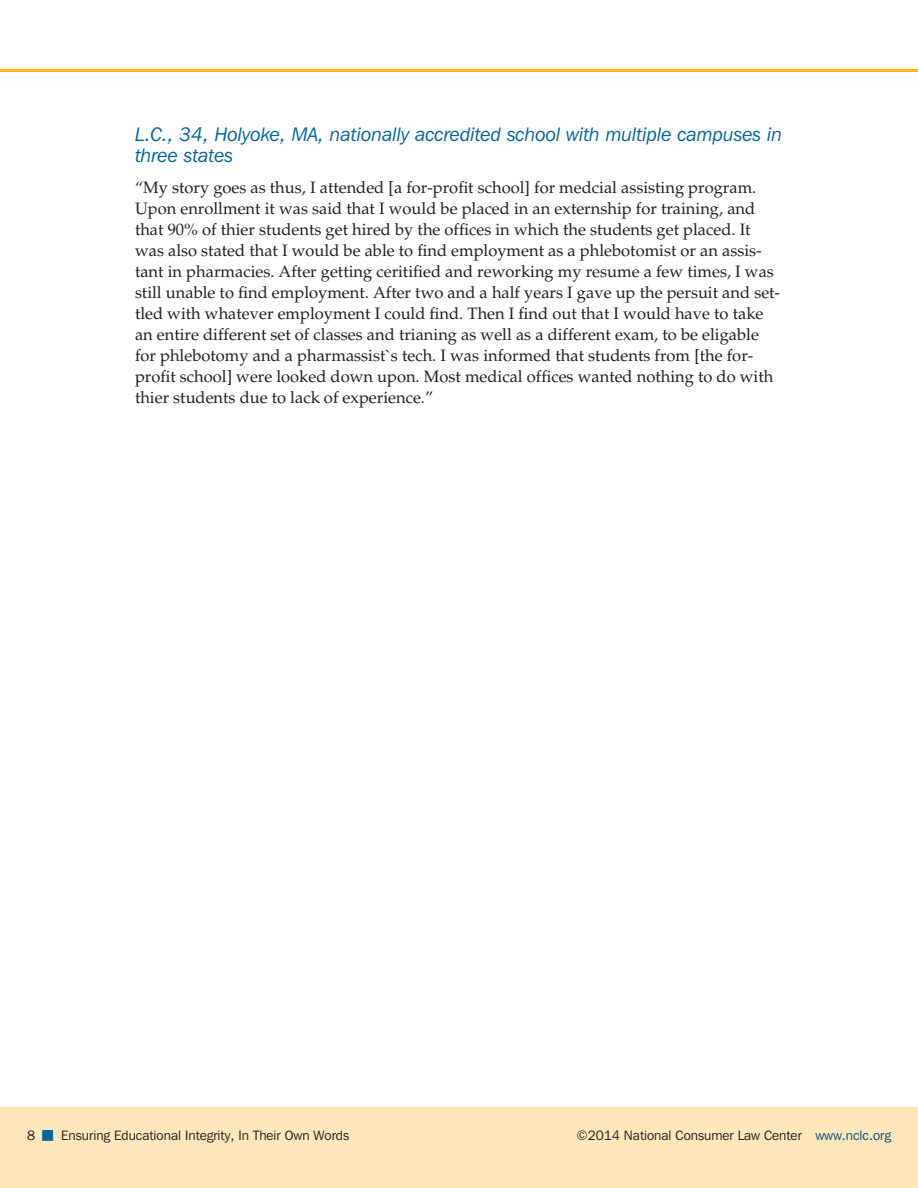
<style>
.page{position:relative;width:918px;height:1188px;background:#fff}
.page>*{position:absolute;margin:0;border:0;box-sizing:border-box;transform-origin:0 0}
.t1{font:italic 19.5px/21px "Franklin Gothic IT Cby BT";color:#00649d}
.t2{font:16.5px/21px "Palatino LT Std";color:#231f20}
.t3{font:13.5px "Franklin Gothic IT Cby BT";color:#231f20}
.s1{font-family:"Commercial Pi BT";color:#00649d}
.s2{color:#005081}
</style>
<div class="page">
<div style="left:0;top:1107px;width:918px;height:81px;background:#ffe7b9"></div>
<hr style="left:0;top:69px;width:918px;height:3px;background:#fdb913">
<p class="t1" style="left:135px;top:123px;width:648px">L.C., 34, Holyoke, MA, nationally accredited school with multiple campuses in three states</p>
<p class="t2" style="left:135px;top:178px;width:647px">“My story goes as thus, I attended [a for-profit school] for medcial assisting program.<br>Upon enrollment it was said that I would be placed in an externship for training, and that 90% of thier students get hired by the offices in which the students get placed. It was also stated that I would be able to find employment as a phlebotomist or an assis&shy;tant in pharmacies. After getting ceritified and reworking my resume a few times, I was still unable to find employment. After two and a half years I gave up the persuit and set&shy;tled with whatever employment I could find. Then I find out that I would have to take an entire different set of classes and trianing as well as a different exam, to be eligable for phlebotomy and a pharmassist`s tech. I was informed that students from [the for&shy;profit school] were looked down upon. Most medical offices wanted nothing to do with thier students due to lack of experience.”</p>
<p class="t3" style="left:27px;top:1127px;width:324px">8 <span class="s1">5</span> Ensuring Educational Integrity, In Their Own Words</p>
<p class="t3" style="left:576px;top:1127px;width:316px">©2014 National Consumer Law Center <span class="s2">www.nclc.org</span></p>
</div>
